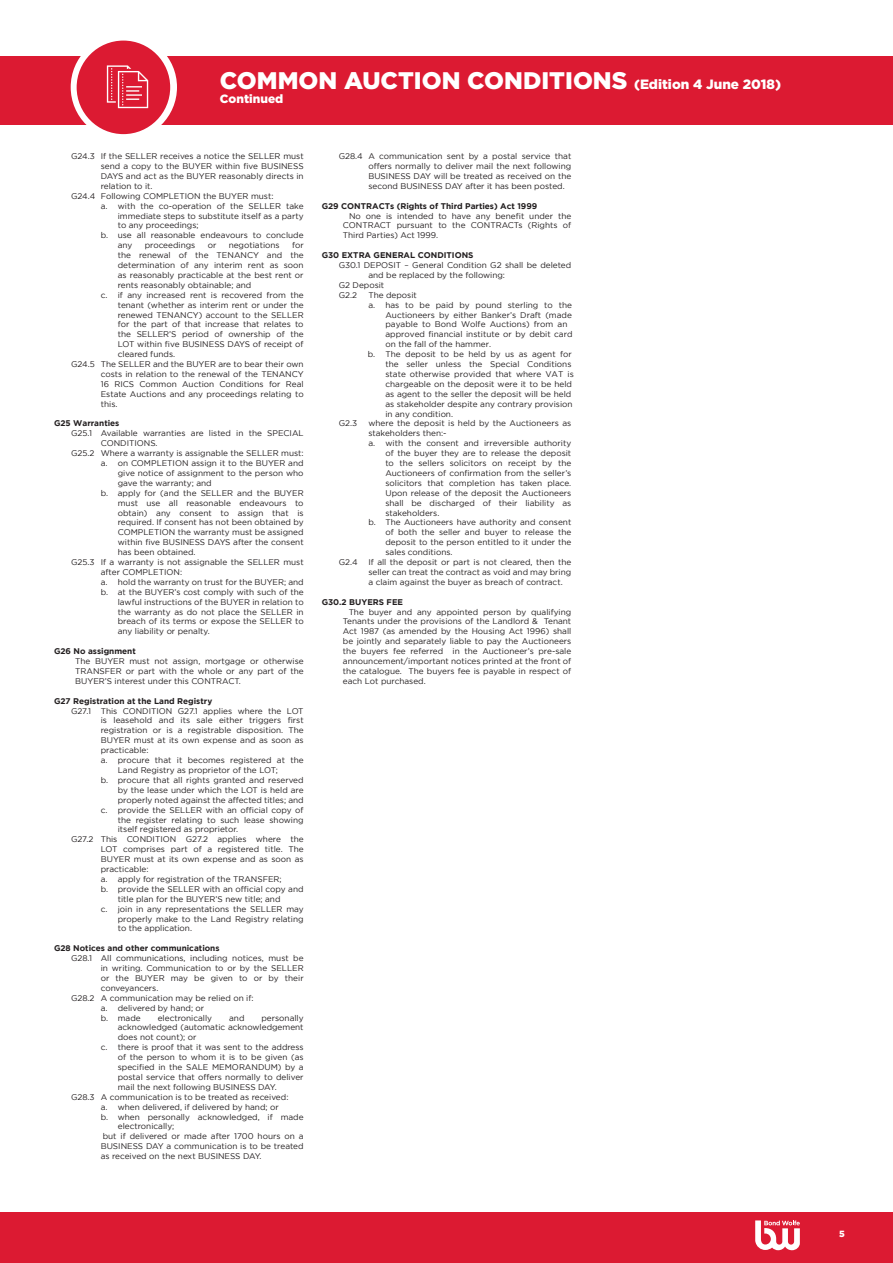
<style>
.page{position:relative;width:893px;height:1263px;background:#fff}
.page>*{position:absolute;margin:0;border:0;box-sizing:border-box;transform-origin:0 0}
.t1{font:900 24px "Gotham";color:#fff}
.t2{font:900 12px "Gotham";color:#fff}
.t3{font:900 9px "Gotham";color:#fff}
.t4{font:8.25px/9.9px "Gotham";color:#231f20;text-align:justify}
.t5{font:700 8.25px "Gotham";color:#231f20}
.s1{font-size:13.5px}
</style>
<div class="page">
<div style="left:0;top:56px;width:893px;height:68px;background:#dc1a32"></div>
<div style="left:71px;top:34px;width:106px;height:106px;background:#fff;border-radius:50%"></div>
<div style="left:77px;top:41px;width:93px;height:93px;background:#dc1a32;border-radius:50%"></div>
<img style="left:106px;top:65px;width:43px;height:44px">
<div style="left:0;top:1212px;width:893px;height:51px;background:#dc1a32"></div>
<svg style="left:755px;top:1220px;width:45px;height:30px"></svg>
<h1 class="t1" style="left:220px;top:67px;width:563px">COMMON AUCTION CONDITIONS <span class="s1">(Edition 4 June 2018)</span></h1>
<h2 class="t2" style="left:220px;top:92px;width:65px">Continued</h2>
<p class="t4" style="left:101px;top:151px;width:204px;text-indent:-30px">G24.3 If the SELLER receives a notice the SELLER must send a copy to the BUYER within five BUSINESS DAYS and act as the BUYER reasonably directs in relation to it.</p>
<p class="t4" style="left:71px;top:191px;width:204px">G24.4 Following COMPLETION the BUYER must:</p>
<p class="t4" style="left:118px;top:201px;width:187px;text-indent:-17px">a. with the co-operation of the SELLER take immediate steps to substitute itself as a party to any proceedings;</p>
<p class="t4" style="left:118px;top:230px;width:187px;text-indent:-17px">b. use all reasonable endeavours to conclude any</p>
<p class="t4" style="left:118px;top:240px;width:187px;text-indent:174px">for the renewal of the TENANCY and the determination of any interim rent as soon as reasonably practicable at the best rent or rents reasonably obtainable; and</p>
<p class="t4" style="left:118px;top:290px;width:187px;text-indent:-17px">c. if any increased rent is recovered from the tenant (whether as interim rent or under the renewed TENANCY) account to the SELLER for the part of that increase that relates to the SELLER’S period of ownership of the LOT within five BUSINESS DAYS of receipt of cleared funds.</p>
<p class="t4" style="left:101px;top:359px;width:204px;text-indent:-30px">G24.5 The SELLER and the BUYER are to bear their own costs in relation to the renewal of the TENANCY 16 RICS Common Auction Conditions for Real Estate Auctions and any proceedings relating to this.</p>
<p class="t5" style="left:54px;top:419px;width:67px">G25 Warranties</p>
<p class="t4" style="left:101px;top:428px;width:204px;text-indent:-30px">G25.1 Available warranties are listed in the SPECIAL<br>CONDITIONS.</p>
<p class="t4" style="left:71px;top:448px;width:234px">G25.2 Where a warranty is assignable the SELLER must:</p>
<p class="t4" style="left:118px;top:458px;width:187px;text-indent:-17px">a. on COMPLETION assign it to the BUYER and give notice of assignment to the person who gave the warranty; and</p>
<p class="t4" style="left:118px;top:488px;width:187px;text-indent:-17px">b. apply for (and the SELLER and the BUYER must use all reasonable endeavours to obtain) any consent to assign that is required. If consent has not been obtained by COMPLETION the warranty must be assigned within five BUSINESS DAYS after the consent has been obtained.</p>
<p class="t4" style="left:101px;top:557px;width:204px;text-indent:-30px">G25.3 If a warranty is not assignable the SELLER must after COMPLETION:</p>
<p class="t4" style="left:101px;top:577px;width:204px">a. hold the warranty on trust for the BUYER; and</p>
<p class="t4" style="left:118px;top:587px;width:187px;text-indent:-17px">b. at the BUYER’s cost comply with such of the lawful instructions of the BUYER in relation to the warranty as do not place the SELLER in breach of its terms or expose the SELLER to any liability or penalty.</p>
<p class="t5" style="left:54px;top:646px;width:83px">G26 No assignment</p>
<p class="t4" style="left:75px;top:656px;width:230px">The BUYER must not assign, mortgage or otherwise TRANSFER or part with the whole or any part of the BUYER’S interest under this CONTRACT.</p>
<p class="t5" style="left:54px;top:696px;width:160px">G27 Registration at the Land Registry</p>
<p class="t4" style="left:101px;top:705px;width:204px;text-indent:-30px">G27.1 This CONDITION G27.1 applies where the LOT is leasehold and its sale either triggers first registration or is a registrable disposition. The BUYER must at its own expense and as soon as practicable:</p>
<p class="t4" style="left:118px;top:755px;width:187px;text-indent:-17px">a. procure that it becomes registered at the<br>Land Registry as proprietor of the LOT;</p>
<p class="t4" style="left:118px;top:775px;width:187px;text-indent:-17px">b. procure that all rights granted and reserved by the lease under which the LOT is held are properly noted against the affected titles; and</p>
<p class="t4" style="left:118px;top:804px;width:187px;text-indent:-17px">c. provide the SELLER with an official copy of the register relating to such lease showing itself registered as proprietor.</p>
<p class="t4" style="left:101px;top:834px;width:204px;text-indent:-30px">G27.2 This CONDITION G27.2 applies where the LOT comprises part of a registered title. The BUYER must at its own expense and as soon as practicable:</p>
<p class="t4" style="left:101px;top:874px;width:182px">a. apply for registration of the TRANSFER;</p>
<p class="t4" style="left:118px;top:884px;width:187px;text-indent:-17px">b. provide the SELLER with an official copy and title plan for the BUYER’S new title; and</p>
<p class="t4" style="left:118px;top:903px;width:187px;text-indent:-17px">c. join in any representations the SELLER may properly make to the Land Registry relating to the application.</p>
<p class="t5" style="left:54px;top:943px;width:167px">G28 Notices and other communications</p>
<p class="t4" style="left:101px;top:953px;width:204px;text-indent:-30px">G28.1 All communications, including notices, must be in writing. Communication to or by the SELLER or the BUYER may be given to or by their conveyancers.</p>
<p class="t4" style="left:71px;top:993px;width:184px">G28.2 A communication may be relied on if:</p>
<p class="t4" style="left:101px;top:1002px;width:105px">a. delivered by hand; or</p>
<p class="t4" style="left:101px;top:1012px;width:41px">b. made</p>
<p class="t4" style="left:158px;top:1012px;width:56px">electronically</p>
<p class="t4" style="left:229px;top:1012px;width:17px">and</p>
<p class="t4" style="left:145px;top:240px;width:52px">proceedings</p>
<p class="t4" style="left:208px;top:240px;width:10px">or</p>
<p class="t4" style="left:229px;top:240px;width:53px">negotiations</p>
<p class="t4" style="left:118px;top:1012px;width:187px;text-indent:144px">personally acknowledged (automatic acknowledgement does not count); or</p>
<p class="t4" style="left:118px;top:1042px;width:187px;text-indent:-17px">c. there is proof that it was sent to the address of the person to whom it is to be given (as specified in the SALE MEMORANDUM) by a postal service that offers normally to deliver mail the next following BUSINESS DAY.</p>
<p class="t4" style="left:71px;top:1092px;width:219px">G28.3 A communication is to be treated as received:</p>
<p class="t4" style="left:101px;top:1101px;width:179px">a. when delivered, if delivered by hand; or</p>
<p class="t4" style="left:118px;top:1111px;width:187px;text-indent:-17px">b. when personally acknowledged, if made electronically;</p>
<p class="t4" style="left:101px;top:1131px;width:204px">but if delivered or made after 1700 hours on a BUSINESS DAY a communication is to be treated as received on the next BUSINESS DAY.</p>
<p class="t4" style="left:368px;top:151px;width:204px;text-indent:-30px">G28.4 A communication sent by a postal service that offers normally to deliver mail the next following BUSINESS DAY will be treated as received on the second BUSINESS DAY after it has been posted.</p>
<p class="t5" style="left:322px;top:201px;width:217px">G29 CONTRACTs (Rights of Third Parties) Act 1999</p>
<p class="t4" style="left:343px;top:210px;width:230px;text-indent:6px">No one is intended to have any benefit under the CONTRACT pursuant to the CONTRACTs (Rights of Third Parties) Act 1999.</p>
<p class="t5" style="left:322px;top:250px;width:153px">G30 EXTRA GENERAL CONDITIONS</p>
<p class="t4" style="left:368px;top:260px;width:204px;text-indent:-30px">G30.1 DEPOSIT – General Condition G2 shall be deleted and be replaced by the following:</p>
<p class="t4" style="left:339px;top:280px;width:47px">G2 Deposit</p>
<p class="t4" style="left:339px;top:290px;width:20px">G2.2</p>
<p class="t4" style="left:368px;top:290px;width:50px">The deposit</p>
<p class="t4" style="left:368px;top:300px;width:205px">a. has to be paid by pound sterling to the</p>
<p class="t4" style="left:385px;top:309px;width:188px">Auctioneers by either Banker’s Draft (made</p>
<p class="t4" style="left:385px;top:319px;width:184px">payable to Bond Wolfe Auctions) from an</p>
<p class="t4" style="left:385px;top:329px;width:189px">approved financial institute or by debit card</p>
<p class="t4" style="left:385px;top:339px;width:107px">on the fall of the hammer.</p>
<p class="t4" style="left:368px;top:349px;width:206px">b. The deposit to be held by us as agent for</p>
<p class="t4" style="left:385px;top:359px;width:188px">the seller unless the Special Conditions</p>
<p class="t4" style="left:385px;top:369px;width:190px">state otherwise provided that where VAT is</p>
<p class="t4" style="left:385px;top:379px;width:188px">chargeable on the deposit were it to be held</p>
<p class="t4" style="left:385px;top:389px;width:187px">as agent to the seller the deposit will be held</p>
<p class="t4" style="left:385px;top:399px;width:189px">as stakeholder despite any contrary provision</p>
<p class="t4" style="left:385px;top:408px;width:69px">in any condition.</p>
<p class="t4" style="left:339px;top:418px;width:20px">G2.3</p>
<p class="t4" style="left:368px;top:418px;width:204px">where the deposit is held by the Auctioneers as stakeholders then:-</p>
<p class="t4" style="left:385px;top:438px;width:187px;text-indent:-17px">a. with the consent and irreversible authority of the buyer they are to release the deposit to the sellers solicitors on receipt by the Auctioneers of confirmation from the seller’s solicitors that completion has taken place.<br>Upon release of the deposit the Auctioneers shall be discharged of their liability as stakeholders.</p>
<p class="t4" style="left:385px;top:517px;width:187px;text-indent:-17px">b. The Auctioneers have authority and consent of both the seller and buyer to release the deposit to the person entitled to it under the sales conditions.</p>
<p class="t4" style="left:339px;top:557px;width:20px">G2.4</p>
<p class="t4" style="left:368px;top:557px;width:204px">If all the deposit or part is not cleared, then the seller can treat the contract as void and may bring a claim against the buyer as breach of contract.</p>
<p class="t5" style="left:322px;top:597px;width:83px">G30.2 BUYERS FEE</p>
<p class="t4" style="left:343px;top:606px;width:230px;text-indent:6px">The buyer and any appointed person by qualifying Tenants under the provisions of the Landlord &amp; Tenant Act 1987 (as amended by the Housing Act 1996) shall be jointly and separately liable to pay the Auctioneers the buyers fee referred in the Auctioneer’s pre-sale announcement/important notices printed at the front of the catalogue. The buyers fee is payable in respect of each Lot purchased.</p>
<p class="t3" style="left:839px;top:1229px;width:7px">5</p>
</div>
